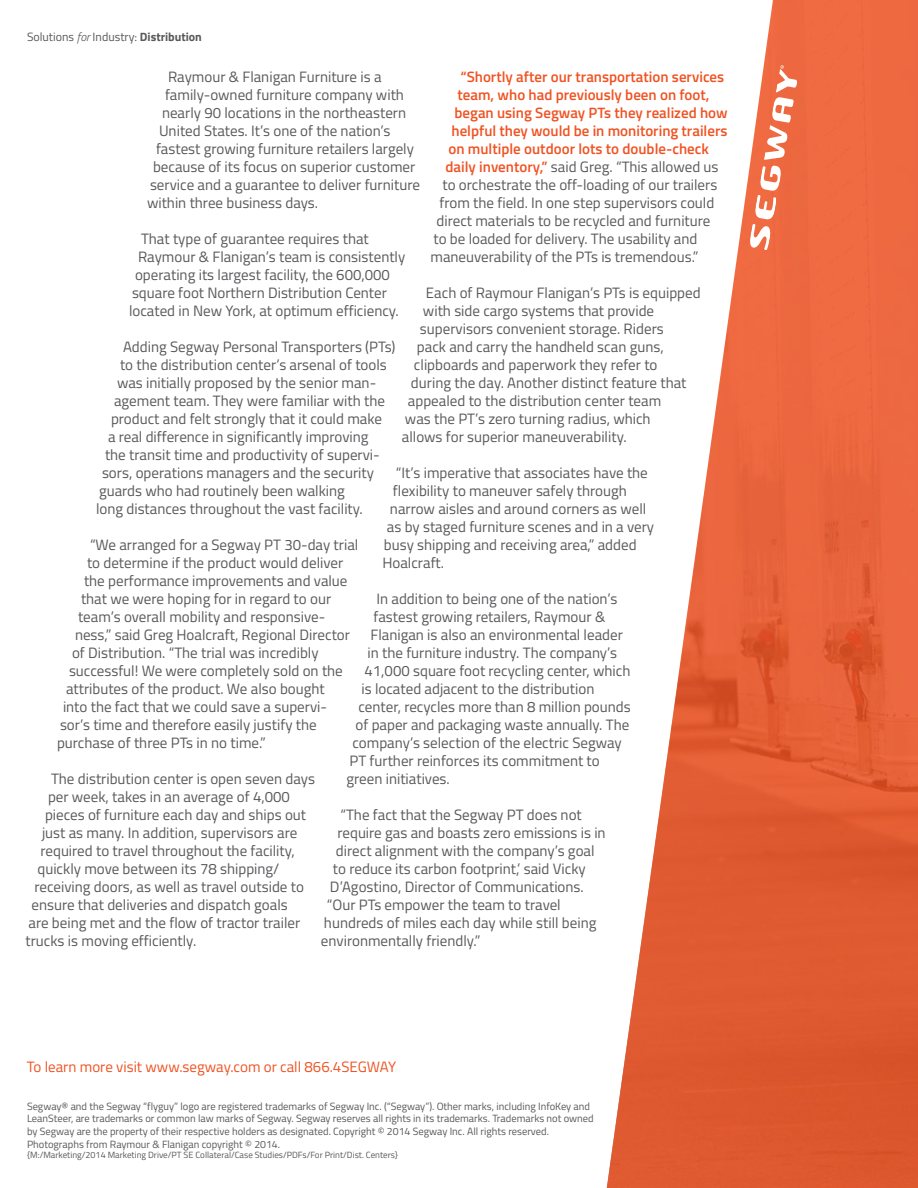
<style>
.page{position:relative;width:918px;height:1188px;background:#fff}
.page>*{position:absolute;margin:0;border:0;box-sizing:border-box;transform-origin:0 0}
.t1{font:15px "Titillium Web";color:#58595b}
.t2{font:600 15px "Titillium Web";color:#f05323}
.t3{font:15px "Titillium Web";color:#f05323}
.t4{font:12px "Titillium Web";color:#58595b}
.t5{font:10.5px/12.6px "Titillium Web";color:#58595b}
.t6{font:9px "Titillium Web";color:#58595b}
.s1{font-weight:300;font-style:italic}
.s2{font-family:"Minion Pro"}
.s3{font-weight:700}
.s4{font-weight:600;color:#f05323}
</style>
<div class="page">
<svg style="left:606px;top:0;width:312px;height:1188px"></svg>
<svg style="left:749px;top:65px;width:48px;height:186px"></svg>
<p class="t4" style="left:27px;top:28px;width:176px">Solutions <span class="s1">for</span> Industry<span class="s2">:</span> <span class="s3">Distribution</span></p>
<p class="t1" style="left:168px;top:66px;width:215px">Raymour &amp; Flanigan Furniture is a</p>
<p class="t1" style="left:165px;top:84px;width:240px">family-owned furniture company with</p>
<p class="t1" style="left:162px;top:102px;width:246px">nearly 90 locations in the northeastern</p>
<p class="t1" style="left:159px;top:120px;width:233px">United States. It’s one of the nation’s</p>
<p class="t1" style="left:156px;top:138px;width:260px">fastest growing furniture retailers largely</p>
<p class="t1" style="left:153px;top:156px;width:264px">because of its focus on superior customer</p>
<p class="t1" style="left:150px;top:174px;width:271px">service and a guarantee to deliver furniture</p>
<p class="t1" style="left:147px;top:192px;width:173px">within three business days.</p>
<p class="t1" style="left:141px;top:228px;width:229px">That type of guarantee requires that</p>
<p class="t1" style="left:138px;top:246px;width:269px">Raymour &amp; Flanigan’s team is consistently</p>
<p class="t1" style="left:135px;top:264px;width:257px">operating its largest facility, the 600,000</p>
<p class="t1" style="left:132px;top:282px;width:257px">square foot Northern Distribution Center</p>
<p class="t1" style="left:129px;top:300px;width:271px">located in New York, at optimum efficiency.</p>
<p class="t1" style="left:123px;top:336px;width:274px">Adding Segway Personal Transporters (PTs)</p>
<p class="t1" style="left:120px;top:354px;width:268px">to the distribution center’s arsenal of tools</p>
<p class="t1" style="left:117px;top:372px;width:261px">was initially proposed by the senior man-</p>
<p class="t1" style="left:114px;top:390px;width:272px">agement team. They were familiar with the</p>
<p class="t1" style="left:111px;top:408px;width:272px">product and felt strongly that it could make</p>
<p class="t1" style="left:108px;top:426px;width:262px">a real difference in significantly improving</p>
<p class="t1" style="left:105px;top:444px;width:276px">the transit time and productivity of supervi-</p>
<p class="t1" style="left:102px;top:462px;width:274px">sors, operations managers and the security</p>
<p class="t1" style="left:99px;top:480px;width:247px">guards who had routinely been walking</p>
<p class="t1" style="left:96px;top:498px;width:268px">long distances throughout the vast facility.</p>
<p class="t1" style="left:90px;top:534px;width:270px">“We arranged for a Segway PT 30-day trial</p>
<p class="t1" style="left:87px;top:552px;width:258px">to determine if the product would deliver</p>
<p class="t1" style="left:84px;top:570px;width:265px">the performance improvements and value</p>
<p class="t1" style="left:81px;top:588px;width:252px">that we were hoping for in regard to our</p>
<p class="t1" style="left:78px;top:606px;width:249px">team’s overall mobility and responsive-</p>
<p class="t1" style="left:75px;top:624px;width:277px">ness,” said Greg Hoalcraft, Regional Director</p>
<p class="t1" style="left:72px;top:642px;width:248px">of Distribution. “The trial was incredibly</p>
<p class="t1" style="left:69px;top:660px;width:275px">successful! We were completely sold on the</p>
<p class="t1" style="left:66px;top:678px;width:260px">attributes of the product. We also bought</p>
<p class="t1" style="left:63px;top:696px;width:266px">into the fact that we could save a supervi-</p>
<p class="t1" style="left:60px;top:714px;width:258px">sor’s time and therefore easily justify the</p>
<p class="t1" style="left:57px;top:732px;width:210px">purchase of three PTs in no time.”</p>
<p class="t1" style="left:51px;top:768px;width:266px">The distribution center is open seven days</p>
<p class="t1" style="left:48px;top:786px;width:243px">per week, takes in an average of 4,000</p>
<p class="t1" style="left:45px;top:804px;width:263px">pieces of furniture each day and ships out</p>
<p class="t1" style="left:42px;top:822px;width:257px">just as many. In addition, supervisors are</p>
<p class="t1" style="left:41px;top:840px;width:256px">required to travel throughout the facility,</p>
<p class="t1" style="left:38px;top:858px;width:243px">quickly move between its 78 shipping/</p>
<p class="t1" style="left:35px;top:876px;width:271px">receiving doors, as well as travel outside to</p>
<p class="t1" style="left:32px;top:894px;width:258px">ensure that deliveries and dispatch goals</p>
<p class="t1" style="left:29px;top:912px;width:273px">are being met and the flow of tractor trailer</p>
<p class="t1" style="left:26px;top:930px;width:172px">trucks is moving efficiently.</p>
<p class="t2" style="left:461px;top:65px;width:265px">“Shortly after our transportation services</p>
<p class="t2" style="left:458px;top:83px;width:254px">team, who had previously been on foot,</p>
<p class="t2" style="left:455px;top:101px;width:275px">began using Segway PTs they realized how</p>
<p class="t2" style="left:452px;top:119px;width:277px">helpful they would be in monitoring trailers</p>
<p class="t2" style="left:448px;top:137px;width:262px">on multiple outdoor lots to double-check</p>
<p class="t1" style="left:446px;top:156px;width:275px"><span class="s4">daily inventory,”</span> said Greg. “This allowed us</p>
<p class="t1" style="left:442px;top:174px;width:276px">to orchestrate the off-loading of our trailers</p>
<p class="t1" style="left:440px;top:192px;width:276px">from the field. In one step supervisors could</p>
<p class="t1" style="left:436px;top:210px;width:275px">direct materials to be recycled and furniture</p>
<p class="t1" style="left:433px;top:228px;width:265px">to be loaded for delivery. The usability and</p>
<p class="t1" style="left:430px;top:246px;width:270px">maneuverability of the PTs is tremendous.”</p>
<p class="t1" style="left:426px;top:282px;width:276px">Each of Raymour Flanigan’s PTs is equipped</p>
<p class="t1" style="left:423px;top:300px;width:233px">with side cargo systems that provide</p>
<p class="t1" style="left:420px;top:318px;width:245px">supervisors convenient storage. Riders</p>
<p class="t1" style="left:417px;top:336px;width:248px">pack and carry the handheld scan guns,</p>
<p class="t1" style="left:414px;top:354px;width:245px">clipboards and paperwork they refer to</p>
<p class="t1" style="left:411px;top:372px;width:277px">during the day. Another distinct feature that</p>
<p class="t1" style="left:408px;top:390px;width:255px">appealed to the distribution center team</p>
<p class="t1" style="left:405px;top:408px;width:247px">was the PT’s zero turning radius, which</p>
<p class="t1" style="left:402px;top:426px;width:226px">allows for superior maneuverability.</p>
<p class="t1" style="left:396px;top:462px;width:253px">“It’s imperative that associates have the</p>
<p class="t1" style="left:393px;top:480px;width:235px">flexibility to maneuver safely through</p>
<p class="t1" style="left:390px;top:498px;width:258px">narrow aisles and around corners as well</p>
<p class="t1" style="left:387px;top:516px;width:269px">as by staged furniture scenes and in a very</p>
<p class="t1" style="left:384px;top:534px;width:254px">busy shipping and receiving area,” added</p>
<p class="t1" style="left:382px;top:552px;width:63px">Hoalcraft.</p>
<p class="t1" style="left:376px;top:588px;width:243px">In addition to being one of the nation’s</p>
<p class="t1" style="left:373px;top:606px;width:233px">fastest growing retailers, Raymour &amp;</p>
<p class="t1" style="left:370px;top:624px;width:254px">Flanigan is also an environmental leader</p>
<p class="t1" style="left:367px;top:642px;width:251px">in the furniture industry. The company’s</p>
<p class="t1" style="left:364px;top:660px;width:267px">41,000 square foot recycling center, which</p>
<p class="t1" style="left:361px;top:678px;width:234px">is located adjacent to the distribution</p>
<p class="t1" style="left:358px;top:696px;width:274px">center, recycles more than 8 million pounds</p>
<p class="t1" style="left:355px;top:714px;width:275px">of paper and packaging waste annually. The</p>
<p class="t1" style="left:352px;top:732px;width:271px">company’s selection of the electric Segway</p>
<p class="t1" style="left:349px;top:750px;width:252px">PT further reinforces its commitment to</p>
<p class="t1" style="left:346px;top:768px;width:105px">green initiatives.</p>
<p class="t1" style="left:340px;top:804px;width:243px">“The fact that the Segway PT does not</p>
<p class="t1" style="left:337px;top:822px;width:270px">require gas and boasts zero emissions is in</p>
<p class="t1" style="left:336px;top:840px;width:260px">direct alignment with the company’s goal</p>
<p class="t1" style="left:333px;top:858px;width:254px">to reduce its carbon footprint,’ said Vicky</p>
<p class="t1" style="left:330px;top:876px;width:255px">D’Agostino, Director of Communications.</p>
<p class="t1" style="left:327px;top:894px;width:235px">“Our PTs empower the team to travel</p>
<p class="t1" style="left:324px;top:912px;width:274px">hundreds of miles each day while still being</p>
<p class="t1" style="left:321px;top:930px;width:161px">environmentally friendly.”</p>
<p class="t3" style="left:27px;top:1056px;width:371px">To learn more visit www.segway.com or call 866.4SEGWAY</p>
<p class="t5" style="left:27px;top:1099px;width:568px">Segway® and the Segway “flyguy” logo are registered trademarks of Segway Inc. (“Segway”). Other marks, including InfoKey and LeanSteer, are trademarks or common law marks of Segway. Segway reserves all rights in its trademarks. Trademarks not owned by Segway are the property of their respective holders as designated. Copyright © 2014 Segway Inc. All rights reserved.<br>Photographs from Raymour &amp; Flanigan copyright © 2014.</p>
<p class="t6" style="left:27px;top:1149px;width:373px">{M:/Marketing/2014 Marketing Drive/PT SE Collateral/Case Studies/PDFs/For Print/Dist. Centers}</p>
</div>
